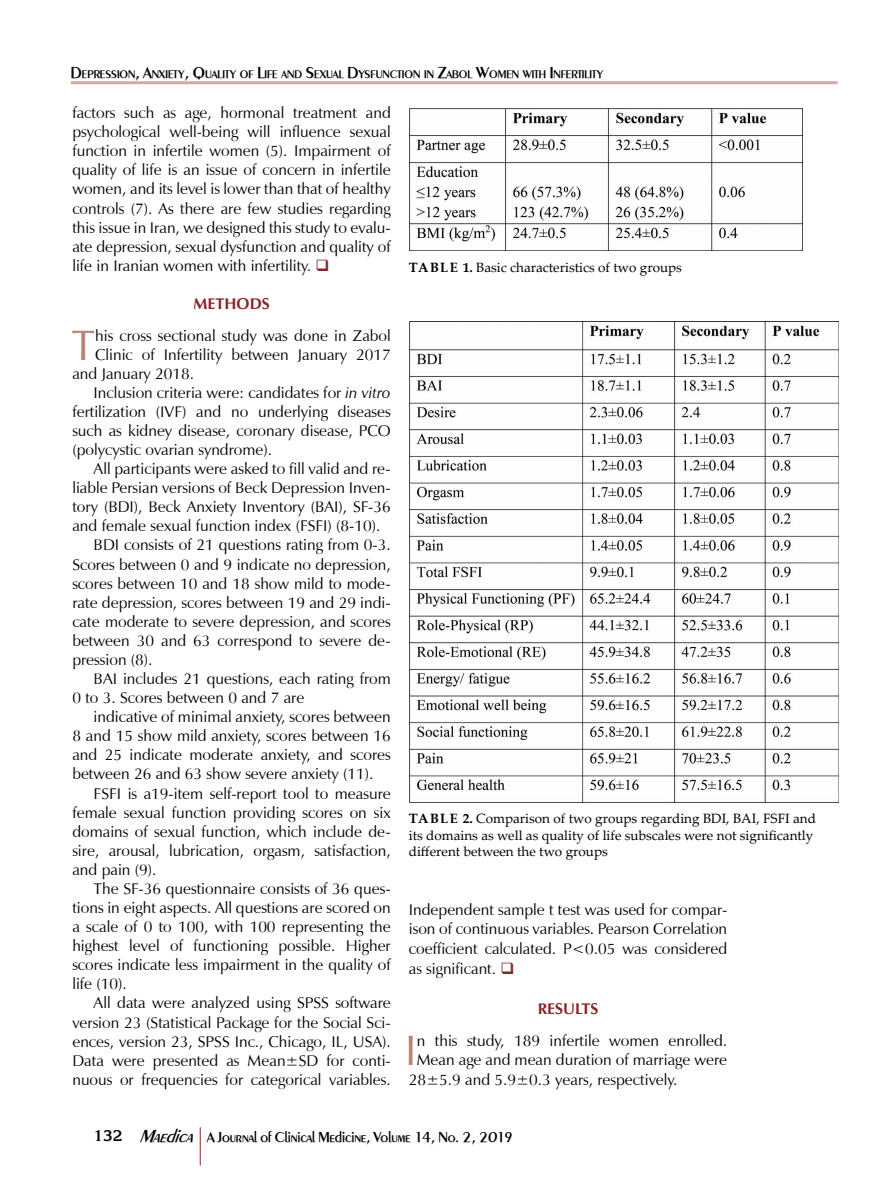
<style>
.page{position:relative;width:893px;height:1191px;background:#fff}
.page>*{position:absolute;margin:0;border:0;box-sizing:border-box;transform-origin:0 0}
.t1{font:43.35px "Z Humanist Normal";color:#b98272}
.t2{font:15.75px/19px "Z Humanist Normal";color:#000;text-align:justify}
.t3{font:700 15.75px "Z Humanist";color:#8a2529}
.t4{font:500 15px "Peinaud";letter-spacing:-.005em;color:#000}
.t5{font:13.5px/16.2px "Palatino Linotype";color:#000}
.t6{font:500 11.55px "Peinaud";color:#000}
.s1{font-size:16.5px}
.s2{color:#8a2529}
.s3{font-family:"Z Humanist";font-style:italic}
.s4{font-weight:700}
.s5{font-family:"Korina";font-weight:700}
.s6{font-style:italic;font-size:18px}
</style>
<div class="page">
<hr style="left:71px;top:81px;width:767px;height:3px;background:#d0aca0">
<hr style="left:200px;top:1127px;width:1px;height:38px;background:#8a2529">
<img style="left:409px;top:108px;width:394px;height:143px">
<img style="left:409px;top:321px;width:429px;height:482px">
<p class="t6" style="left:71px;top:67px;width:534px"><span class="s1">D</span>EPRESSION<span class="s1">, A</span>NXIETY<span class="s1">, Q</span>UALITY OF <span class="s1">L</span>IFE AND <span class="s1">S</span>EXUAL <span class="s1">D</span>YSFUNCTION IN <span class="s1">Z</span>ABOL <span class="s1">W</span>OMEN WITH <span class="s1">I</span>NFERTILITY</p>
<p class="t2" style="left:72px;top:103px;width:320px">factors such as age, hormonal treatment and psychological well-being will influence sexual function in infertile women (5). Impairment of quality of life is an issue of concern in infertile women, and its level is lower than that of healthy controls (7). As there are few studies regarding this issue in Iran, we designed this study to evalu&shy;ate depression, sexual dysfunction and quality of life in Iranian women with infertility. <span class="s2">❑</span></p>
<p class="t3" style="left:193px;top:294px;width:78px">METHODS</p>
<h1 class="t1" style="left:71px;top:319px;width:25px">T</h1>
<p class="t2" style="left:95px;top:326px;width:297px">his cross sectional study was done in Zabol</p>
<p class="t2" style="left:95px;top:345px;width:297px">Clinic of Infertility between January 2017</p>
<p class="t2" style="left:72px;top:364px;width:123px">and January 2018.</p>
<p class="t2" style="left:94px;top:383px;width:299px">Inclusion criteria were: candidates for <span class="s3">in vitro</span></p>
<p class="t2" style="left:72px;top:402px;width:320px">fertilization (IVF) and no underlying diseases</p>
<p class="t2" style="left:72px;top:421px;width:320px">such as kidney disease, coronary disease, PCO</p>
<p class="t2" style="left:72px;top:440px;width:201px">(polycystic ovarian syndrome).</p>
<p class="t2" style="left:94px;top:459px;width:299px">All participants were asked to fill valid and re-</p>
<p class="t2" style="left:72px;top:478px;width:320px">liable Persian versions of Beck Depression Inven-</p>
<p class="t2" style="left:72px;top:497px;width:320px">tory (BDI), Beck Anxiety Inventory (BAI), SF-36</p>
<p class="t2" style="left:72px;top:517px;width:310px">and female sexual function index (FSFI) (8-10).</p>
<p class="t2" style="left:94px;top:536px;width:299px">BDI consists of 21 questions rating from 0-3.</p>
<p class="t2" style="left:72px;top:555px;width:320px">Scores between 0 and 9 indicate no depression,</p>
<p class="t2" style="left:72px;top:574px;width:320px">scores between 10 and 18 show mild to mode-</p>
<p class="t2" style="left:72px;top:593px;width:320px">rate depression, scores between 19 and 29 indi-</p>
<p class="t2" style="left:72px;top:612px;width:320px">cate moderate to severe depression, and scores</p>
<p class="t2" style="left:72px;top:631px;width:320px">between 30 and 63 correspond to severe de-</p>
<p class="t2" style="left:72px;top:650px;width:82px">pression (8).</p>
<p class="t2" style="left:94px;top:669px;width:299px">BAI includes 21 questions, each rating from</p>
<p class="t2" style="left:72px;top:688px;width:234px">0 to 3. Scores between 0 and 7 are</p>
<p class="t2" style="left:94px;top:707px;width:299px">indicative of minimal anxiety, scores between</p>
<p class="t2" style="left:72px;top:726px;width:320px">8 and 15 show mild anxiety, scores between 16</p>
<p class="t2" style="left:72px;top:745px;width:320px">and 25 indicate moderate anxiety, and scores</p>
<p class="t2" style="left:72px;top:765px;width:303px">between 26 and 63 show severe anxiety (11).</p>
<p class="t2" style="left:94px;top:784px;width:299px">FSFI is a19-item self-report tool to measure</p>
<p class="t2" style="left:72px;top:803px;width:320px">female sexual function providing scores on six</p>
<p class="t2" style="left:72px;top:822px;width:320px">domains of sexual function, which include de-</p>
<p class="t2" style="left:72px;top:841px;width:320px">sire, arousal, lubrication, orgasm, satisfaction,</p>
<p class="t2" style="left:72px;top:860px;width:86px">and pain (9).</p>
<p class="t2" style="left:94px;top:879px;width:299px">The SF-36 questionnaire consists of 36 ques-</p>
<p class="t2" style="left:72px;top:898px;width:320px">tions in eight aspects. All questions are scored on</p>
<p class="t2" style="left:72px;top:917px;width:320px">a scale of 0 to 100, with 100 representing the</p>
<p class="t2" style="left:72px;top:936px;width:320px">highest level of functioning possible. Higher</p>
<p class="t2" style="left:72px;top:955px;width:320px">scores indicate less impairment in the quality of</p>
<p class="t2" style="left:72px;top:974px;width:56px">life (10).</p>
<p class="t2" style="left:94px;top:993px;width:299px">All data were analyzed using SPSS software</p>
<p class="t2" style="left:72px;top:1012px;width:320px">version 23 (Statistical Package for the Social Sci-</p>
<p class="t2" style="left:72px;top:1032px;width:320px">ences, version 23, SPSS Inc., Chicago, IL, USA).</p>
<p class="t2" style="left:72px;top:1051px;width:320px">Data were presented as Mean±SD for conti-</p>
<p class="t2" style="left:72px;top:1070px;width:320px">nuous or frequencies for categorical variables.</p>
<p class="t5" style="left:409px;top:259px;width:275px"><span class="s4">TABLE 1.</span> Basic characteristics of two groups</p>
<p class="t5" style="left:409px;top:810px;width:409px"><span class="s4">TABLE 2.</span> Comparison of two groups regarding BDI, BAI, FSFI and its domains as well as quality of life subscales were not significantly different between the two groups</p>
<p class="t2" style="left:409px;top:899px;width:320px;line-height:19.8px">Independent sample t test was used for compar&shy;ison of continuous variables. Pearson Correlation coefficient calculated. P&lt;0.05 was considered as significant. <span class="s2">❑</span></p>
<p class="t3" style="left:538px;top:998px;width:62px">RESULTS</p>
<h1 class="t1" style="left:405px;top:1024px;width:13px">I</h1>
<p class="t2" style="left:417px;top:1031px;width:312px">n this study, 189 infertile women enrolled.</p>
<p class="t2" style="left:417px;top:1050px;width:312px">Mean age and mean duration of marriage were</p>
<p class="t2" style="left:409px;top:1070px;width:270px">28±5.9 and 5.9±0.3 years, respectively.</p>
<p class="t4" style="left:94px;top:1127px;width:421px"><span class="s5">132</span> <span class="s6">Maedica</span> A Journal of Clinical Medicine, Volume 14, No. 2, 2019</p>
</div>
